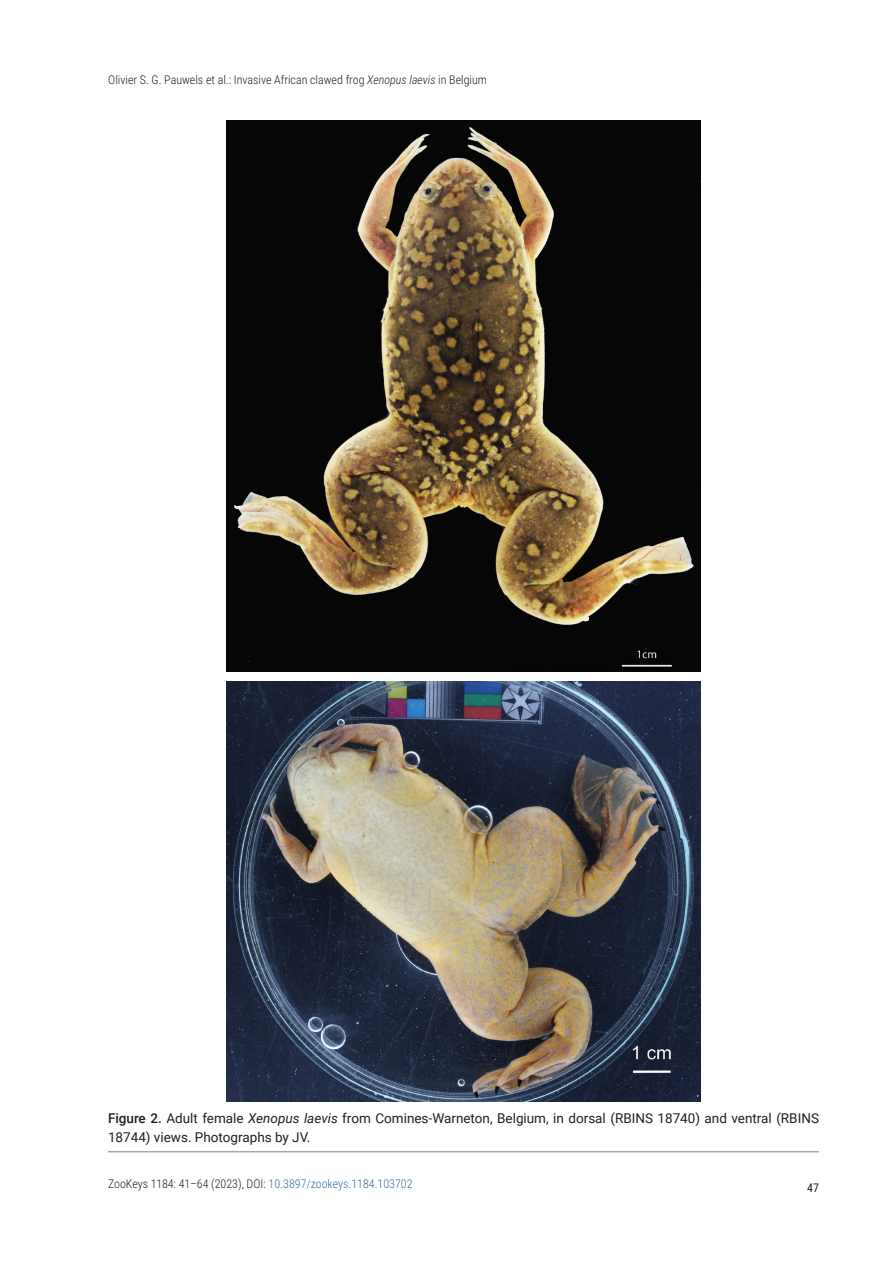
<style>
.page{position:relative;width:893px;height:1263px;background:#fff}
.page>*{position:absolute;margin:0;border:0;box-sizing:border-box;transform-origin:0 0}
.t1{font:13.5px/19.8px "Roboto";color:#231f20}
.t2{font:300 12px "Roboto Condensed";color:#231f20}
.t3{font:12px "Roboto Condensed";color:#231f20}
.s1{font-style:italic}
.s2{font-weight:500}
.s3{color:#376ba5}
</style>
<div class="page">
<hr style="left:108px;top:1151px;width:711px;height:1px;background:#a8a9ad">
<img style="left:227px;top:121px;width:473px;height:550px">
<img style="left:227px;top:682px;width:473px;height:420px">
<p class="t2" style="left:108px;top:71px;width:380px">Olivier S. G. Pauwels et al.: Invasive African clawed frog <span class="s1">Xenopus laevis</span> in Belgium</p>
<p class="t1" style="left:108px;top:1107px;width:712px"><span class="s2">Figure 2.</span> Adult female <span class="s1">Xenopus laevis</span> from Comines-Warneton, Belgium, in dorsal (RBINS 18740) and ventral (RBINS<br>18744) views. Photographs by JV.</p>
<p class="t2" style="left:108px;top:1175px;width:306px">ZooKeys 1184: 41–64 (2023), DOI: <span class="s3">10.3897/zookeys.1184.103702</span></p>
<p class="t3" style="left:807px;top:1179px;width:13px">47</p>
</div>
